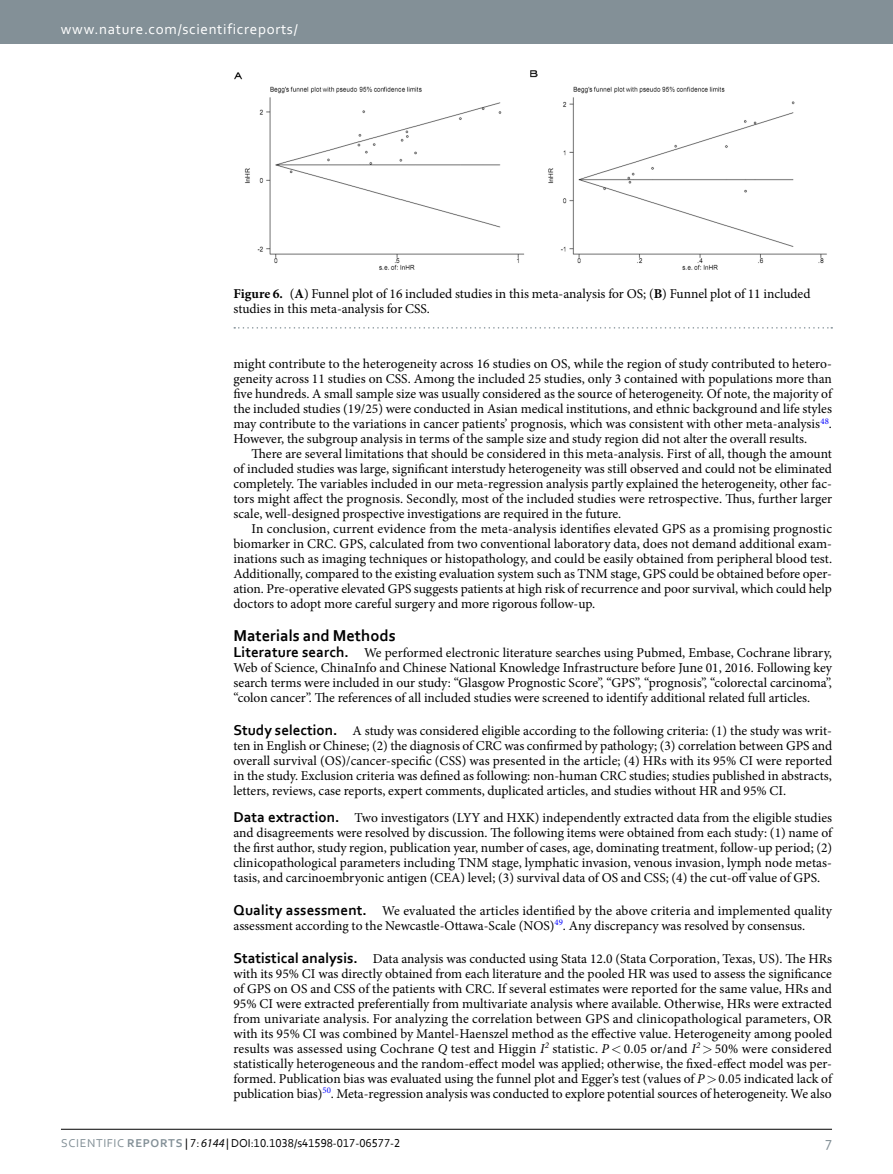
<style>
.page{position:relative;width:893px;height:1174px;background:#fff}
.page>*{position:absolute;margin:0;border:0;box-sizing:border-box;transform-origin:0 0}
.t1{font:700 16.5px "Corbel";color:#000}
.t2{font:15px "Corbel 2";letter-spacing:.045em;color:#fff}
.t3{font:15px "Corbel 2";color:#839097}
.t4{font:13.5px/15px "Minion Pro";color:#000;text-align:justify}
.t5{font:12px "Corbel";color:#000}
.s1{font-weight:700}
.s2{font-family:"Corbel";font-weight:700;font-size:15px}
.s3{font-style:italic}
.s4{font-family:"Corbel 2";color:#839097}
.s5{font-family:"Corbel Bold 2";color:#839097}
.s6{font-family:"Myriad Pro";font-style:italic}
</style>
<div class="page">
<div style="left:0;top:0;width:893px;height:43px;background:#839097"></div>
<hr style="left:61px;top:1129px;width:771px;height:1px;background:#000">
<img style="left:234px;top:70px;width:593px;height:200px">
<svg style="left:234px;top:327px;width:598px;height:1px"></svg>
<p class="t2" style="left:61px;top:19px;width:238px">www.nature.com/scientificreports/</p>
<p class="t4" style="left:233px;top:286px;width:579px"><span class="s1">Figure 6.</span> (<span class="s1">A</span>) Funnel plot of 16 included studies in this meta-analysis for OS; (<span class="s1">B</span>) Funnel plot of 11 included studies in this meta-analysis for CSS.</p>
<p class="t4" style="left:233px;top:357px;width:600px">might contribute to the heterogeneity across 16 studies on OS, while the region of study contributed to hetero&shy;geneity across 11 studies on CSS. Among the included 25 studies, only 3 contained with populations more than five hundreds. A small sample size was usually considered as the source of heterogeneity. Of note, the majority of the included studies (19/25) were conducted in Asian medical institutions, and ethnic background and life styles may contribute to the variations in cancer patients’ prognosis, which was consistent with other meta-analysis<sup>48</sup>.<br>However, the subgroup analysis in terms of the sample size and study region did not alter the overall results.</p>
<p class="t4" style="left:233px;top:447px;width:600px;text-indent:18px">There are several limitations that should be considered in this meta-analysis. First of all, though the amount of included studies was large, significant interstudy heterogeneity was still observed and could not be eliminated completely. The variables included in our meta-regression analysis partly explained the heterogeneity, other fac&shy;tors might affect the prognosis. Secondly, most of the included studies were retrospective. Thus, further larger scale, well-designed prospective investigations are required in the future.</p>
<p class="t4" style="left:233px;top:521px;width:600px;text-indent:18px">In conclusion, current evidence from the meta-analysis identifies elevated GPS as a promising prognostic biomarker in CRC. GPS, calculated from two conventional laboratory data, does not demand additional exam&shy;inations such as imaging techniques or histopathology, and could be easily obtained from peripheral blood test.<br>Additionally, compared to the existing evaluation system such as TNM stage, GPS could be obtained before oper&shy;ation. Pre-operative elevated GPS suggests patients at high risk of recurrence and poor survival, which could help doctors to adopt more careful surgery and more rigorous follow-up.</p>
<p class="t1" style="left:233px;top:626px;width:164px">Materials and Methods</p>
<p class="t4" style="left:233px;top:645px;width:600px"><span class="s2">Literature search.</span> We performed electronic literature searches using Pubmed, Embase, Cochrane library, Web of Science, ChinaInfo and Chinese National Knowledge Infrastructure before June 01, 2016. Following key search terms were included in our study: “Glasgow Prognostic Score”, “GPS”, “prognosis”, “colorectal carcinoma”, “colon cancer”. The references of all included studies were screened to identify additional related full articles.</p>
<p class="t4" style="left:233px;top:723px;width:600px"><span class="s2">Study selection.</span> A study was considered eligible according to the following criteria: (1) the study was writ&shy;ten in English or Chinese; (2) the diagnosis of CRC was confirmed by pathology; (3) correlation between GPS and overall survival (OS)/cancer-specific (CSS) was presented in the article; (4) HRs with its 95% CI were reported in the study. Exclusion criteria was defined as following: non-human CRC studies; studies published in abstracts, letters, reviews, case reports, expert comments, duplicated articles, and studies without HR and 95% CI.</p>
<p class="t4" style="left:233px;top:810px;width:600px"><span class="s2">Data extraction.</span> Two investigators (LYY and HXK) independently extracted data from the eligible studies and disagreements were resolved by discussion. The following items were obtained from each study: (1) name of the first author, study region, publication year, number of cases, age, dominating treatment, follow-up period; (2) clinicopathological parameters including TNM stage, lymphatic invasion, venous invasion, lymph node metas&shy;tasis, and carcinoembryonic antigen (CEA) level; (3) survival data of OS and CSS; (4) the cut-off value of GPS.</p>
<p class="t4" style="left:233px;top:903px;width:600px"><span class="s2">Quality assessment.</span> We evaluated the articles identified by the above criteria and implemented quality assessment according to the Newcastle-Ottawa-Scale (NOS)<sup>49</sup>. Any discrepancy was resolved by consensus.</p>
<p class="t4" style="left:233px;top:951px;width:600px"><span class="s2">Statistical analysis.</span> Data analysis was conducted using Stata 12.0 (Stata Corporation, Texas, US). The HRs with its 95% CI was directly obtained from each literature and the pooled HR was used to assess the significance of GPS on OS and CSS of the patients with CRC. If several estimates were reported for the same value, HRs and 95% CI were extracted preferentially from multivariate analysis where available. Otherwise, HRs were extracted from univariate analysis. For analyzing the correlation between GPS and clinicopathological parameters, OR with its 95% CI was combined by Mantel-Haenszel method as the effective value. Heterogeneity among pooled results was assessed using Cochrane <span class="s3">Q</span> test and Higgin <span class="s3">I</span><sup>2</sup> statistic. <span class="s3">P</span> 0.05 or/and <span class="s3">I</span><sup>2</sup> 50% were considered statistically heterogeneous and the random-effect model was applied; otherwise, the fixed-effect model was per&shy;formed. Publication bias was evaluated using the funnel plot and Egger’s test (values of <span class="s3">P</span> 0.05 indicated lack of publication bias)<sup>50</sup>. Meta-regression analysis was conducted to explore potential sources of heterogeneity. We also</p>
<p class="t5" style="left:61px;top:1135px;width:341px"><span class="s4">Scientific</span> <span class="s5">REPORTS</span> | 7: <span class="s6">6144</span> | DOI:10.1038/s41598-017-06577-2</p>
<p class="t3" style="left:826px;top:1132px;width:8px">7</p>
</div>
